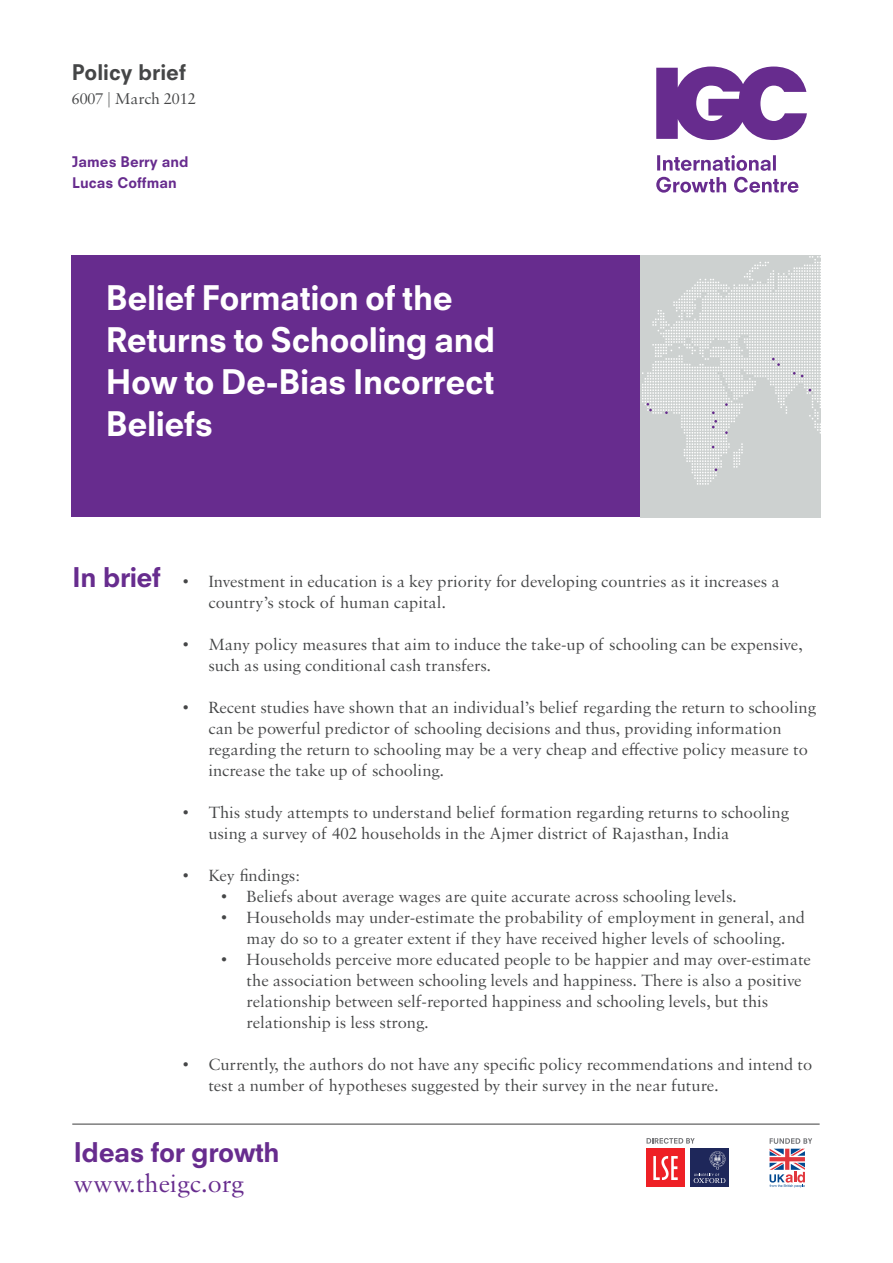
<style>
.page{position:relative;width:893px;height:1263px;background:#fff}
.page>*{position:absolute;margin:0;border:0;box-sizing:border-box;transform-origin:0 0}
.t1{font:800 33px/42px "Neuzeit SLT Std";letter-spacing:-.015em;color:#fff}
.t2{font:800 26.4px "Neuzeit SLT Std";letter-spacing:-.02em;color:#672c8e}
.t3{font:26.4px "Sabon MT Std";color:#672c8e}
.t4{font:800 21px "Neuzeit SLT Std";color:#454647}
.t5{font:17.25px/21px "Sabon MT Std";color:#454647}
.t6{font:16.65px "Sabon MT Std";color:#454647}
.t7{font:800 14.25px/21px "Neuzeit SLT Std";color:#672c8e}
</style>
<div class="page">
<svg style="left:646px;top:1138px;width:49px;height:6px"></svg>
<div style="left:646px;top:1148px;width:39px;height:39px;background:#ee2025"></div>
<svg style="left:653px;top:1156px;width:25px;height:24px"></svg>
<div style="left:690px;top:1148px;width:39px;height:39px;background:#1e275a"></div>
<svg style="left:694px;top:1151px;width:31px;height:32px"></svg>
<svg style="left:769px;top:1138px;width:43px;height:50px"></svg>
<div style="left:72px;top:255px;width:570px;height:262px;background:#672c8e"></div>
<svg style="left:656px;top:67px;width:151px;height:73px"></svg>
<svg style="left:656px;top:177px;width:142px;height:16px"></svg>
<svg style="left:657px;top:155px;width:119px;height:16px"></svg>
<hr style="left:72px;top:1124px;width:748px;height:1px;background:#3c3c3d">
<div style="left:641px;top:255px;width:180px;height:262px;background:#cdd1d0"></div>
<svg style="left:642px;top:256px;width:179px;height:229px"></svg>
<p class="t4" style="left:72px;top:59px;width:116px">Policy brief</p>
<p class="t6" style="left:72px;top:88px;width:125px">6007 | March 2012</p>
<p class="t7" style="left:72px;top:151px;width:118px">James Berry and<br>Lucas Coffman</p>
<h1 class="t1" style="left:106px;top:276px;width:391px">Belief Formation of the<br>Returns to Schooling and<br>How to De-Bias Incorrect<br>Beliefs</h1>
<h2 class="t2" style="left:72px;top:561px;width:90px">In brief</h2>
<p class="t5" style="left:208px;top:571px;width:573px;text-indent:-26px">• Investment in education is a key priority for developing countries as it increases a country’s stock of human capital.</p>
<p class="t5" style="left:208px;top:634px;width:596px;text-indent:-26px">• Many policy measures that aim to induce the take-up of schooling can be expensive, such as using conditional cash transfers.</p>
<p class="t5" style="left:208px;top:697px;width:609px;text-indent:-26px">• Recent studies have shown that an individual’s belief regarding the return to schooling can be powerful predictor of schooling decisions and thus, providing information regarding the return to schooling may be a very cheap and effective policy measure to increase the take up of schooling.</p>
<p class="t5" style="left:208px;top:802px;width:582px;text-indent:-26px">• This study attempts to understand belief formation regarding returns to schooling using a survey of 402 households in the Ajmer district of Rajasthan, India</p>
<p class="t5" style="left:183px;top:865px;width:119px">• Key findings:</p>
<p class="t5" style="left:221px;top:886px;width:517px">• Beliefs about average wages are quite accurate across schooling levels.</p>
<p class="t5" style="left:221px;top:907px;width:585px;text-align:center">• Households may under-estimate the probability of employment in general, and may do so to a greater extent if they have received higher levels of schooling.</p>
<p class="t5" style="left:247px;top:949px;width:566px;text-indent:-26px">• Households perceive more educated people to be happier and may over-estimate the association between schooling levels and happiness. There is also a positive relationship between self-reported happiness and schooling levels, but this relationship is less strong.</p>
<p class="t5" style="left:208px;top:1054px;width:605px;text-indent:-26px">• Currently, the authors do not have any specific policy recommendations and intend to test a number of hypotheses suggested by their survey in the near future.</p>
<h2 class="t2" style="left:73px;top:1136px;width:208px">Ideas for growth</h2>
<h2 class="t3" style="left:73px;top:1167px;width:172px">www.theigc.org</h2>
</div>
